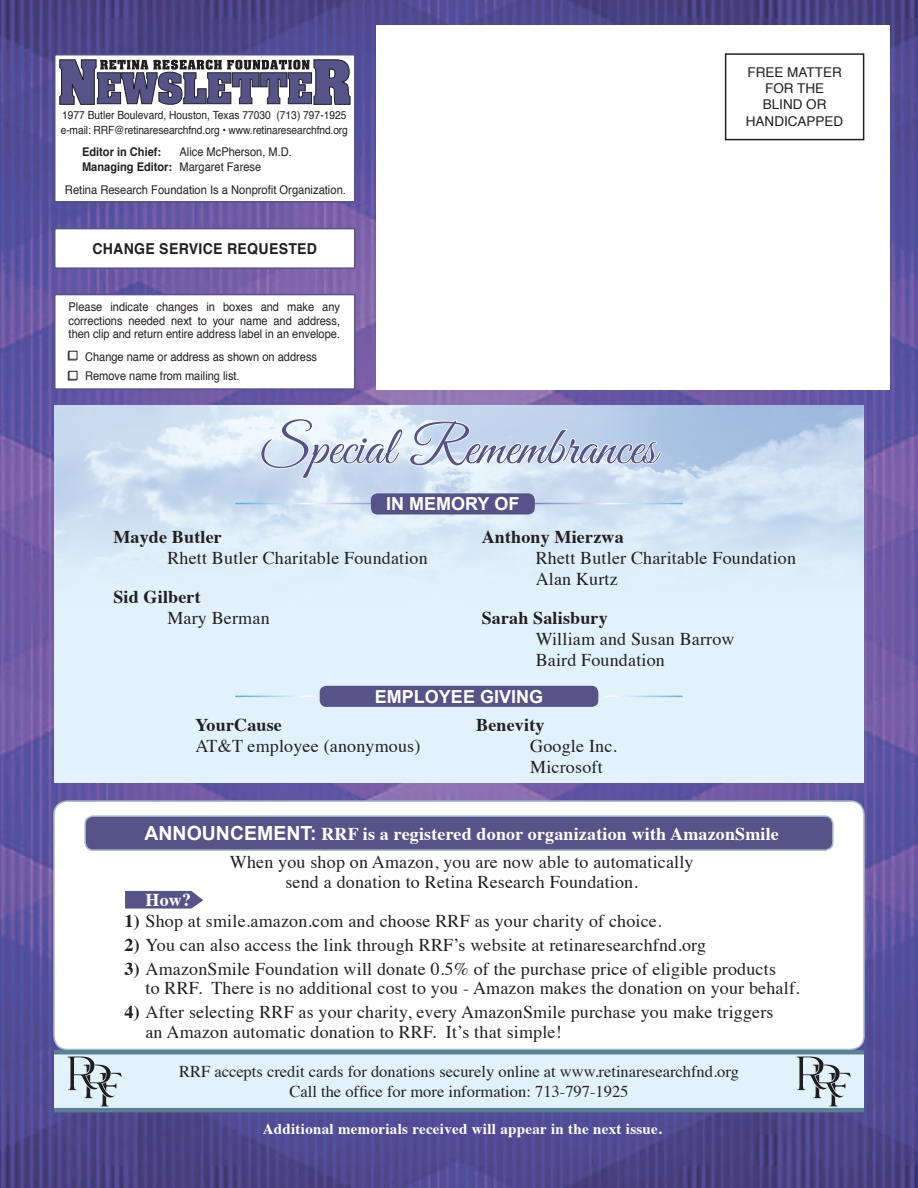
<style>
.page{position:relative;width:918px;height:1188px;background:#fff}
.page>*{position:absolute;margin:0;border:0;box-sizing:border-box;transform-origin:0 0}
.t1{font:54px "Great Vibes";color:#555387}
.t2{font:18px/19.5px "Times";letter-spacing:.01em;color:#231f20}
.t3{font:700 18px "Times";letter-spacing:.01em;color:#231f20}
.t4{font:700 18px "Times";letter-spacing:.01em;color:#fff}
.t5{font:700 18px "Arial";color:#fff}
.t6{font:16.5px "Times";color:#231f20}
.t7{font:700 15px "Times";letter-spacing:.02em;color:#fff}
.t8{font:700 15px "Helvetica";letter-spacing:.02em;color:#231f20;scale:.94 1}
.t9{font:13.5px "Helvetica";color:#231f20}
.t10{font:12px/13.5px "Helvetica";color:#231f20;text-align:justify;scale:.92 1}
.t11{font:12px "Helvetica";color:#231f20;scale:.93 1}
.t12{font:700 12px "Helvetica";color:#231f20;scale:.92 1}
.t13{font:11.25px "Helvetica";letter-spacing:-.01em;color:#231f20;scale:.91 1}
.s1{font-weight:400}
.s2{font-family:"Arial";font-size:19.5px}
.s3{font-weight:700}
</style>
<div class="page">
<img style="left:0;top:0;width:918px;height:1188px">
<div style="left:54px;top:801px;width:810px;height:249px;background:#fff;border-radius:14px"></div>
<div style="left:53px;top:800px;width:812px;height:250px;border:2px solid #a7bbc8;border-radius:14px"></div>
<div style="left:54px;top:405px;width:810px;height:377px;background:#e1f2fb"></div>
<img style="left:55px;top:405px;width:808px;height:155px">
<div style="left:54px;top:54px;width:302px;height:148px;background:#fff;border:2px solid #555387"></div>
<div style="left:54px;top:294px;width:302px;height:96px;background:#fff;border:2px solid #555387"></div>
<div style="left:54px;top:1053px;width:810px;height:59px;background:#e1f2fb"></div>
<div style="left:68px;top:352px;width:9px;height:8px;background:#403d56"></div>
<svg style="left:68px;top:372px;width:9px;height:9px"></svg>
<div style="left:69px;top:351px;width:8px;height:8px;background:#fff"></div>
<div style="left:69px;top:351px;width:8px;height:9px;border:1px solid #231f20"></div>
<div style="left:69px;top:371px;width:8px;height:8px;background:#fff"></div>
<div style="left:69px;top:371px;width:8px;height:9px;border:1px solid #231f20"></div>
<hr style="left:54px;top:1108px;width:810px;height:4px;background:#5b7f95">
<hr style="left:54px;top:1050px;width:810px;height:4px;background:#5b7f95">
<svg style="left:68px;top:1057px;width:54px;height:49px"></svg>
<div style="left:377px;top:25px;width:513px;height:365px;background:#fff"></div>
<svg style="left:59px;top:59px;width:292px;height:46px"></svg>
<svg style="left:796px;top:1057px;width:55px;height:49px"></svg>
<div style="left:725px;top:53px;width:139px;height:87px;border:2px solid #231f20"></div>
<div style="left:54px;top:228px;width:302px;height:41px;background:#fff;border:2px solid #555387"></div>
<svg style="left:260px;top:383px;width:403px;height:97px"></svg>
<hr style="left:236px;top:503px;width:446px;height:1px;background:#fff">
<div style="left:371px;top:493px;width:164px;height:21px;background:#555387;border-radius:7px"></div>
<hr style="left:236px;top:696px;width:446px;height:1px;background:#fff">
<div style="left:320px;top:686px;width:278px;height:21px;background:#555387;border-radius:7px"></div>
<svg style="left:125px;top:891px;width:78px;height:18px"></svg>
<div style="left:85px;top:816px;width:748px;height:34px;background:#555387;border-radius:8px"></div>
<div style="left:84px;top:815px;width:750px;height:36px;border:2px solid #a7bbc8;border-radius:8px"></div>
<p class="t13" style="left:62px;top:106px;width:314px">1977 Butler Boulevard, Houston, Texas 77030 (713) 797-1925</p>
<p class="t13" style="left:61px;top:121px;width:317px">e-mail: RRF@retinaresearchfnd.org • www.retinaresearchfnd.org</p>
<p class="t12" style="left:82px;top:142px;width:88px">Editor in Chief:</p>
<p class="t10" style="left:180px;top:146px;width:124px">Alice McPherson, M.D.</p>
<p class="t12" style="left:82px;top:157px;width:196px">Managing Editor: <span class="s1">Margaret Farese</span></p>
<p class="t11" style="left:65px;top:180px;width:304px">Retina Research Foundation Is a Nonprofit Organization.</p>
<p class="t8" style="left:92px;top:237px;width:241px">CHANGE SERVICE REQUESTED</p>
<p class="t10" style="left:69px;top:301px;width:297px">Please indicate changes in boxes and make any corrections needed next to your name and address, then clip and return entire address label in an envelope.</p>
<p class="t10" style="left:85px;top:350px;width:254px">Change name or address as shown on address</p>
<p class="t10" style="left:85px;top:370px;width:170px">Remove name from mailing list.</p>
<p class="t1" style="left:261px;top:417px;width:397px">Special Remembrances</p>
<p class="t5" style="left:386px;top:492px;width:135px">IN MEMORY OF</p>
<p class="t9" style="left:747px;top:62px;width:96px">FREE MATTER</p>
<p class="t9" style="left:765px;top:78px;width:61px">FOR THE</p>
<p class="t9" style="left:763px;top:94px;width:65px">BLIND OR</p>
<p class="t9" style="left:746px;top:110px;width:99px">HANDICAPPED</p>
<p class="t3" style="left:113px;top:519px;width:110px">Mayde Butler</p>
<p class="t2" style="left:167px;top:546px;width:262px">Rhett Butler Charitable Foundation</p>
<p class="t3" style="left:113px;top:579px;width:89px">Sid Gilbert</p>
<p class="t2" style="left:167px;top:606px;width:104px">Mary Berman</p>
<p class="t3" style="left:482px;top:519px;width:144px">Anthony Mierzwa</p>
<p class="t2" style="left:536px;top:546px;width:262px">Rhett Butler Charitable Foundation</p>
<p class="t2" style="left:536px;top:567px;width:84px">Alan Kurtz</p>
<p class="t3" style="left:482px;top:600px;width:128px">Sarah Salisbury</p>
<p class="t2" style="left:536px;top:627px;width:200px">William and Susan Barrow</p>
<p class="t2" style="left:536px;top:648px;width:131px">Baird Foundation</p>
<p class="t5" style="left:375px;top:685px;width:170px">EMPLOYEE GIVING</p>
<p class="t3" style="left:195px;top:707px;width:88px">YourCause</p>
<p class="t2" style="left:195px;top:734px;width:226px">AT&amp;T employee (anonymous)</p>
<p class="t3" style="left:476px;top:707px;width:70px">Benevity</p>
<p class="t2" style="left:530px;top:734px;width:88px">Google Inc.</p>
<p class="t2" style="left:530px;top:755px;width:74px">Microsoft</p>
<p class="t4" style="left:144px;top:816px;width:636px"><span class="s2">ANNOUNCEMENT:</span> RRF is a registered donor organization with AmazonSmile</p>
<p class="t2" style="left:230px;top:851px;width:465px">When you shop on Amazon, you are now able to automatically</p>
<p class="t2" style="left:285px;top:870px;width:354px">send a donation to Retina Research Foundation.</p>
<p class="t4" style="left:146px;top:882px;width:47px">How?</p>
<p class="t2" style="left:124px;top:909px;width:539px"><span class="s3">1)</span> Shop at smile.amazon.com and choose RRF as your charity of choice.</p>
<p class="t2" style="left:124px;top:933px;width:583px"><span class="s3">2)</span> You can also access the link through RRF’s website at retinaresearchfnd.org</p>
<p class="t2" style="left:124px;top:957px;width:653px"><span class="s3">3)</span> AmazonSmile Foundation will donate 0.5% of the purchase price of eligible products</p>
<p class="t2" style="left:145px;top:977px;width:656px">to RRF. There is no additional cost to you - Amazon makes the donation on your behalf.</p>
<p class="t2" style="left:145px;top:1001px;width:630px;text-indent:-21px"><span class="s3">4)</span> After selecting RRF as your charity, every AmazonSmile purchase you make triggers an Amazon automatic donation to RRF. It’s that simple!</p>
<p class="t6" style="left:179px;top:1056px;width:561px">RRF accepts credit cards for donations securely online at www.retinaresearchfnd.org</p>
<p class="t6" style="left:289px;top:1076px;width:341px">Call the office for more information: 713-797-1925</p>
<p class="t7" style="left:263px;top:1115px;width:401px">Additional memorials received will appear in the next issue.</p>
</div>
